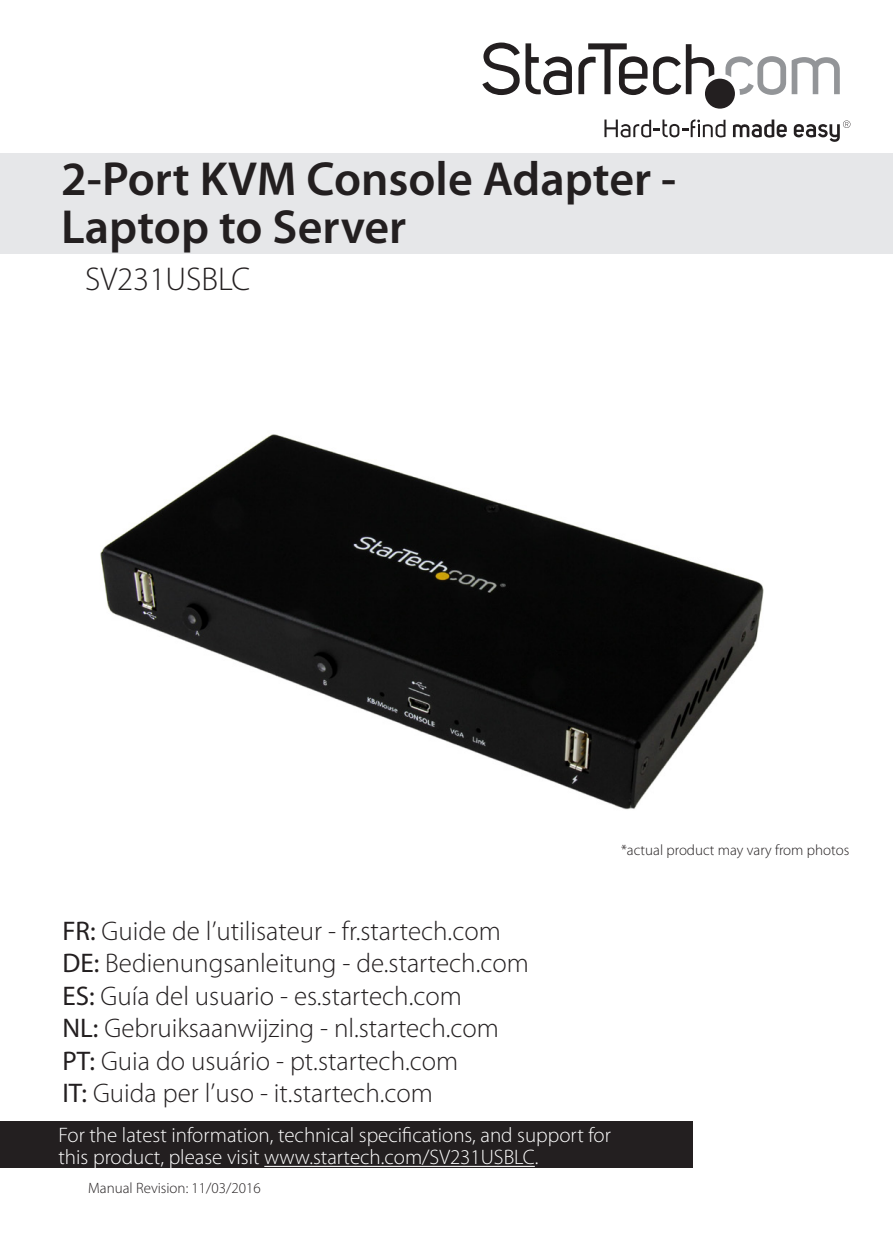
<style>
.page{position:relative;width:893px;height:1259px;background:#fff}
.page>*{position:absolute;margin:0;border:0;box-sizing:border-box;transform-origin:0 0}
.Manual_Description{font:600 48px "Myriad Pro";color:#231f20}
.Manual_Title_SKU{font:300 33px "Myriad Pro";color:#231f20}
.Manual_Description-2{font:300 27px "Myriad Pro";color:#231f20}
.Text{font:300 21px "Myriad Pro";color:#fff}
.Text-2{font:300 15px "Myriad Pro";color:#231f20}
.s1{font-weight:400}
</style>
<div class="page">
<img style="left:100px;top:434px;width:664px;height:376px">
<svg style="left:792px;top:57px;width:48px;height:37px"></svg>
<svg style="left:725px;top:56px;width:61px;height:39px"></svg>
<svg style="left:794px;top:120px;width:56px;height:22px"></svg>
<svg style="left:733px;top:119px;width:54px;height:19px"></svg>
<svg style="left:604px;top:119px;width:121px;height:18px"></svg>
<svg style="left:482px;top:43px;width:90px;height:52px"></svg>
<svg style="left:578px;top:43px;width:69px;height:52px"></svg>
<svg style="left:653px;top:44px;width:61px;height:51px"></svg>
<div style="left:705px;top:79px;width:30px;height:30px;background:#231f20;border-radius:50%"></div>
<div style="left:0;top:1121px;width:692px;height:46px;background:#231f20"></div>
<hr style="left:264px;top:1165px;width:271px;height:2px;background:#fff">
<div style="left:0;top:153px;width:893px;height:101px;background:#e6e7e9"></div>
<p class="Manual_Description" style="left:61px;top:148px;width:617px">2-Port KVM Console Adapter -</p>
<p class="Manual_Description" style="left:61px;top:196px;width:347px">Laptop to Server</p>
<p class="Manual_Title_SKU" style="left:85px;top:260px;width:167px">SV231USBLC</p>
<p class="Text-2" style="left:621px;top:840px;width:230px">*actual product may vary from photos</p>
<p class="Manual_Description-2" style="left:62px;top:914px;width:440px"><span class="s1">FR:</span> Guide de l’utilisateur - fr.startech.com</p>
<p class="Manual_Description-2" style="left:62px;top:947px;width:468px"><span class="s1">DE:</span> Bedienungsanleitung - de.startech.com</p>
<p class="Manual_Description-2" style="left:62px;top:979px;width:401px"><span class="s1">ES:</span> Guía del usuario - es.startech.com</p>
<p class="Manual_Description-2" style="left:62px;top:1012px;width:438px"><span class="s1">NL:</span> Gebruiksaanwijzing - nl.startech.com</p>
<p class="Manual_Description-2" style="left:62px;top:1044px;width:397px"><span class="s1">PT:</span> Guia do usuário - pt.startech.com</p>
<p class="Manual_Description-2" style="left:62px;top:1076px;width:372px"><span class="s1">IT:</span> Guida per l’uso - it.startech.com</p>
<p class="Text" style="left:58px;top:1122px;width:554px">For the latest information, technical specifications, and support for</p>
<p class="Text" style="left:58px;top:1144px;width:481px">this product, please visit www.startech.com/SV231USBLC.</p>
<p class="Text-2" style="left:88px;top:1178px;width:174px">Manual Revision: 11/03/2016</p>
</div>
